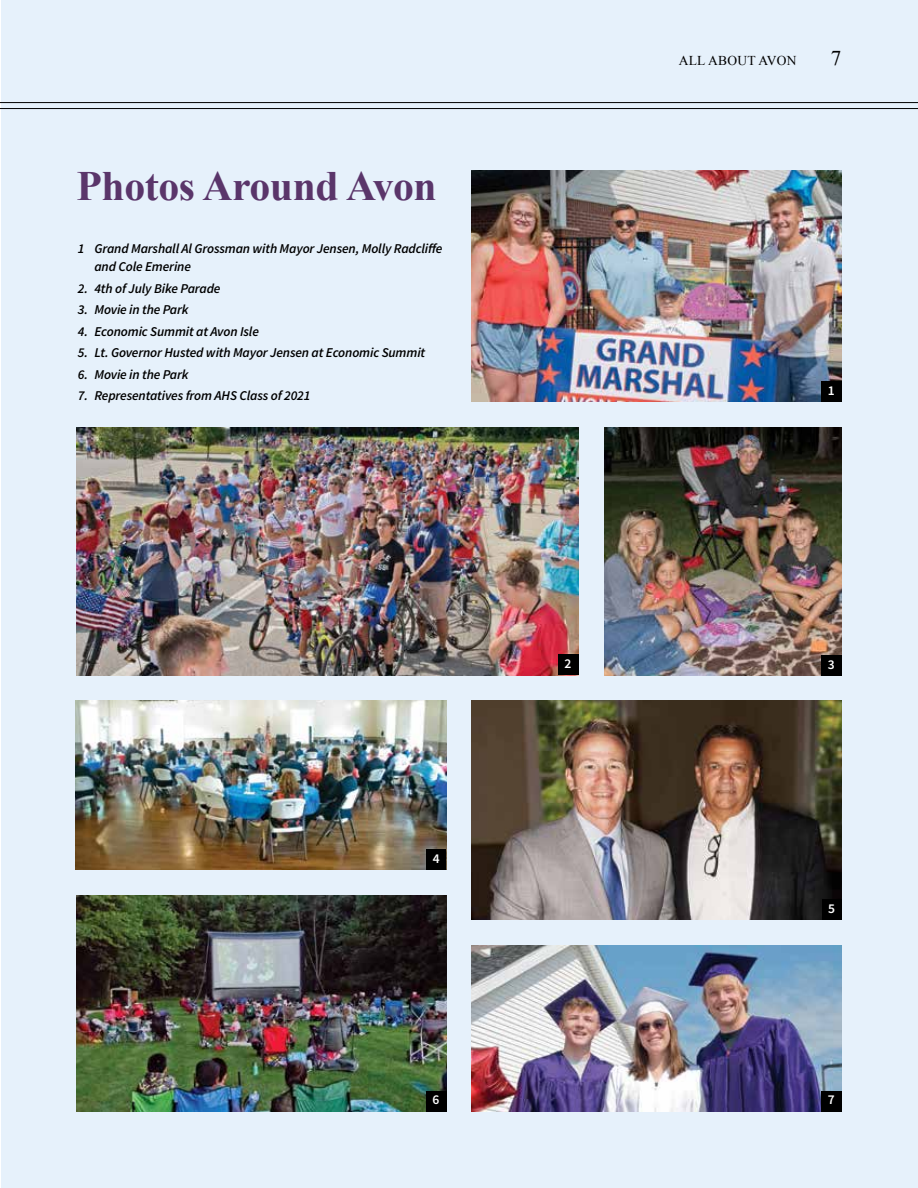
<style>
.page{position:relative;width:918px;height:1188px;background:#fff}
.page>*{position:absolute;margin:0;border:0;box-sizing:border-box;transform-origin:0 0}
.t1{font:700 41.7px "Times New Roman";letter-spacing:-.01em;color:#5a356a}
.t2{font:21px "Times New Roman";color:#000}
.t3{font:italic 600 13.5px/18.3px "Source Sans Pro";letter-spacing:-.01em;color:#000}
.t4{font:13.5px "Times New Roman";letter-spacing:.02em;color:#000}
.t5{font:600 13.5px "Source Sans Pro";color:#fff}
</style>
<div class="page">
<div style="left:1px;top:0;width:917px;height:1188px;background:#e6f1fb"></div>
<hr style="left:0;top:108px;width:918px;height:1px;background:#000">
<hr style="left:0;top:102px;width:918px;height:1px;background:#000">
<img style="left:472px;top:946px;width:369px;height:165px">
<img style="left:472px;top:170px;width:369px;height:231px">
<div style="left:821px;top:381px;width:20px;height:21px;background:#000"></div>
<img style="left:77px;top:896px;width:369px;height:215px">
<div style="left:426px;top:1091px;width:20px;height:20px;background:#000"></div>
<img style="left:77px;top:428px;width:501px;height:247px">
<div style="left:558px;top:655px;width:20px;height:20px;background:#000"></div>
<img style="left:76px;top:701px;width:370px;height:169px">
<div style="left:426px;top:849px;width:20px;height:21px;background:#000"></div>
<img style="left:605px;top:428px;width:236px;height:248px">
<div style="left:821px;top:656px;width:20px;height:20px;background:#000"></div>
<img style="left:472px;top:701px;width:369px;height:219px">
<div style="left:822px;top:900px;width:19px;height:20px;background:#000"></div>
<div style="left:821px;top:1091px;width:20px;height:20px;background:#000"></div>
<h1 class="t1" style="left:77px;top:157px;width:362px">Photos Around Avon</h1>
<p class="t3" style="left:94px;top:239px;width:350px;text-indent:-16px">1 Grand Marshall Al Grossman with Mayor Jensen, Molly Radcliffe and Cole Emerine</p>
<p class="t3" style="left:78px;top:279px;width:144px">2. 4th of July Bike Parade</p>
<p class="t3" style="left:78px;top:300px;width:112px">3. Movie in the Park</p>
<p class="t3" style="left:78px;top:322px;width:183px">4. Economic Summit at Avon Isle</p>
<p class="t3" style="left:78px;top:344px;width:349px">5. Lt. Governor Husted with Mayor Jensen at Economic Summit</p>
<p class="t3" style="left:78px;top:365px;width:112px">6. Movie in the Park</p>
<p class="t3" style="left:78px;top:387px;width:234px">7. Representatives from AHS Class of 2021</p>
<p class="t5" style="left:433px;top:849px;width:8px">4</p>
<p class="t5" style="left:433px;top:1091px;width:8px">6</p>
<p class="t4" style="left:679px;top:51px;width:120px">ALL ABOUT AVON</p>
<h2 class="t2" style="left:831px;top:43px;width:12px">7</h2>
<p class="t5" style="left:565px;top:655px;width:8px">2</p>
<p class="t5" style="left:828px;top:381px;width:8px">1</p>
<p class="t5" style="left:828px;top:656px;width:8px">3</p>
<p class="t5" style="left:828px;top:900px;width:8px">5</p>
<p class="t5" style="left:828px;top:1091px;width:8px">7</p>
</div>
